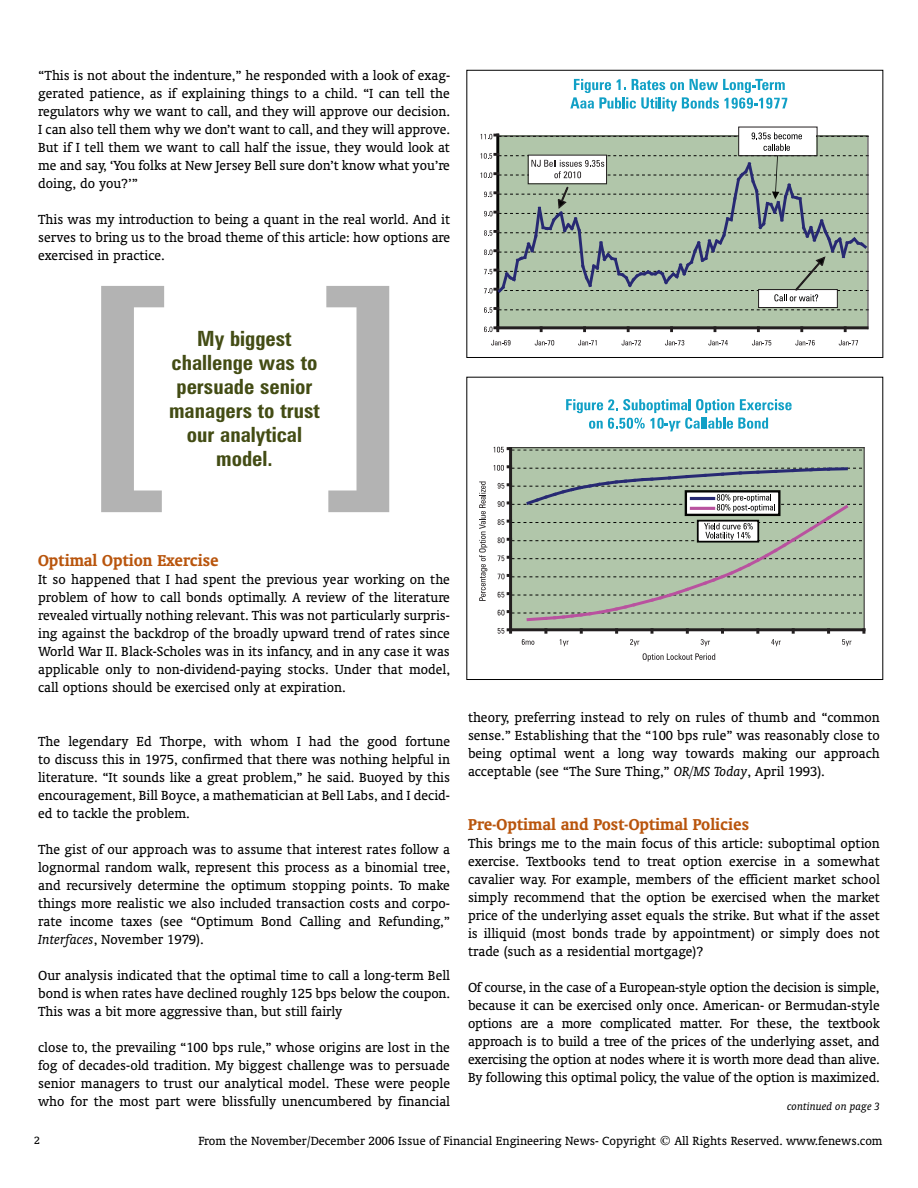
<style>
.page{position:relative;width:918px;height:1188px;background:#fff}
.page>*{position:absolute;margin:0;border:0;box-sizing:border-box;transform-origin:0 0}
.t1{font:700 expanded 258px "Zurich BT";color:#b3b3b3}
.t2{font:700 condensed 21px/24px "Zurich BT";color:#434c14;text-align:center}
.t3{font:700 18px "Oranda BT";color:#b9550d}
.t4{font:15px/18px "Oranda BT";color:#000;text-align:justify}
.t5{font:13.5px "Oranda BT";color:#000}
.t6{font:italic 12px "Oranda BT";color:#000}
.t7{font:12px "Oranda BT";color:#000}
.s1{font-style:italic}
</style>
<div class="page">
<div style="left:497px;top:135px;width:370px;height:193px;background:#b1c6aa"></div>
<hr style="left:867px;top:136px;width:1px;height:193px;background:#231f20">
<hr style="left:499px;top:328px;width:369px;height:1px;background:#808180">
<hr style="left:496px;top:135px;width:3px;height:193px;background:#050504">
<hr style="left:498px;top:326px;width:369px;height:3px;background:#231f20">
<svg style="left:484px;top:326px;width:15px;height:6px"></svg>
<svg style="left:484px;top:307px;width:384px;height:6px"></svg>
<svg style="left:491px;top:340px;width:20px;height:5px"></svg>
<svg style="left:535px;top:340px;width:19px;height:5px"></svg>
<svg style="left:578px;top:340px;width:19px;height:5px"></svg>
<svg style="left:622px;top:340px;width:19px;height:5px"></svg>
<svg style="left:665px;top:340px;width:19px;height:5px"></svg>
<svg style="left:708px;top:340px;width:20px;height:5px"></svg>
<svg style="left:752px;top:340px;width:19px;height:5px"></svg>
<svg style="left:795px;top:340px;width:20px;height:5px"></svg>
<svg style="left:839px;top:340px;width:19px;height:5px"></svg>
<div style="left:759px;top:290px;width:78px;height:17px;background:#fff"></div>
<div style="left:758px;top:289px;width:80px;height:19px;border:1px solid #231f20"></div>
<svg style="left:570px;top:79px;width:217px;height:32px"></svg>
<svg style="left:481px;top:132px;width:387px;height:169px"></svg>
<div style="left:467px;top:70px;width:416px;height:288px;border:1px solid #000"></div>
<div style="left:512px;top:447px;width:352px;height:183px;background:#b1c6aa"></div>
<svg style="left:566px;top:399px;width:226px;height:32px"></svg>
<hr style="left:509px;top:449px;width:3px;height:181px;background:#231f20">
<svg style="left:494px;top:447px;width:368px;height:6px"></svg>
<svg style="left:479px;top:482px;width:8px;height:119px"></svg>
<svg style="left:643px;top:653px;width:72px;height:9px"></svg>
<svg style="left:494px;top:465px;width:371px;height:181px"></svg>
<hr style="left:509px;top:447px;width:355px;height:1px;background:#231f20">
<hr style="left:864px;top:448px;width:1px;height:182px;background:#231f20">
<p class="t4" style="left:38px;top:67px;width:413px">“This is not about the indenture,” he responded with a look of exag&shy;gerated patience, as if explaining things to a child. “I can tell the regulators why we want to call, and they will approve our decision.<br>I can also tell them why we don’t want to call, and they will approve.<br>But if I tell them we want to call half the issue, they would look at me and say, ‘You folks at New Jersey Bell sure don’t know what you’re doing, do you?’”</p>
<p class="t4" style="left:38px;top:211px;width:414px">This was my introduction to being a quant in the real world. And it serves to bring us to the broad theme of this article: how options are exercised in practice.</p>
<h1 class="t1" style="left:77px;top:289px;width:338px">[ ]</h1>
<h2 class="t2" style="left:169px;top:328px;width:152px">My biggest challenge was to persuade senior managers to trust our analytical model.</h2>
<p class="t3" style="left:38px;top:553px;width:182px">Optimal Option Exercise</p>
<p class="t4" style="left:38px;top:571px;width:413px">It so happened that I had spent the previous year working on the problem of how to call bonds optimally. A review of the literature revealed virtually nothing relevant. This was not particularly surpris&shy;ing against the backdrop of the broadly upward trend of rates since World War II. Black-Scholes was in its infancy, and in any case it was applicable only to non-dividend-paying stocks. Under that model, call options should be exercised only at expiration.</p>
<p class="t4" style="left:38px;top:733px;width:413px">The legendary Ed Thorpe, with whom I had the good fortune to discuss this in 1975, confirmed that there was nothing helpful in literature. “It sounds like a great problem,” he said. Buoyed by this encouragement, Bill Boyce, a mathematician at Bell Labs, and I decid&shy;ed to tackle the problem.</p>
<p class="t4" style="left:38px;top:841px;width:413px">The gist of our approach was to assume that interest rates follow a lognormal random walk, represent this process as a binomial tree, and recursively determine the optimum stopping points. To make things more realistic we also included transaction costs and corpo&shy;rate income taxes (see “Optimum Bond Calling and Refunding,” <span class="s1">Interfaces</span>, November 1979).</p>
<p class="t4" style="left:38px;top:967px;width:413px">Our analysis indicated that the optimal time to call a long-term Bell bond is when rates have declined roughly 125 bps below the coupon.<br>This was a bit more aggressive than, but still fairly</p>
<p class="t4" style="left:38px;top:1039px;width:413px">close to, the prevailing “100 bps rule,” whose origins are lost in the fog of decades-old tradition. My biggest challenge was to persuade senior managers to trust our analytical model. These were people who for the most part were blissfully unencumbered by financial</p>
<p class="t4" style="left:468px;top:709px;width:413px">theory, preferring instead to rely on rules of thumb and “common sense.” Establishing that the “100 bps rule” was reasonably close to being optimal went a long way towards making our approach acceptable (see “The Sure Thing,” <span class="s1">OR/MS Today</span>, April 1993).</p>
<p class="t3" style="left:468px;top:817px;width:283px">Pre-Optimal and Post-Optimal Policies</p>
<p class="t4" style="left:468px;top:835px;width:413px">This brings me to the main focus of this article: suboptimal option exercise. Textbooks tend to treat option exercise in a somewhat cavalier way. For example, members of the efficient market school simply recommend that the option be exercised when the market price of the underlying asset equals the strike. But what if the asset is illiquid (most bonds trade by appointment) or simply does not trade (such as a residential mortgage)?</p>
<p class="t4" style="left:468px;top:979px;width:413px">Of course, in the case of a European-style option the decision is simple, because it can be exercised only once. American- or Bermudan-style options are a more complicated matter. For these, the textbook approach is to build a tree of the prices of the underlying asset, and exercising the option at nodes where it is worth more dead than alive.<br>By following this optimal policy, the value of the option is maximized.</p>
<p class="t6" style="left:787px;top:1102px;width:94px">continued on page 3</p>
<p class="t7" style="left:34px;top:1136px;width:7px">2</p>
<p class="t5" style="left:199px;top:1136px;width:685px">From the November/December 2006 Issue of Financial Engineering News- Copyright © All Rights Reserved. www.fenews.com</p>
</div>
